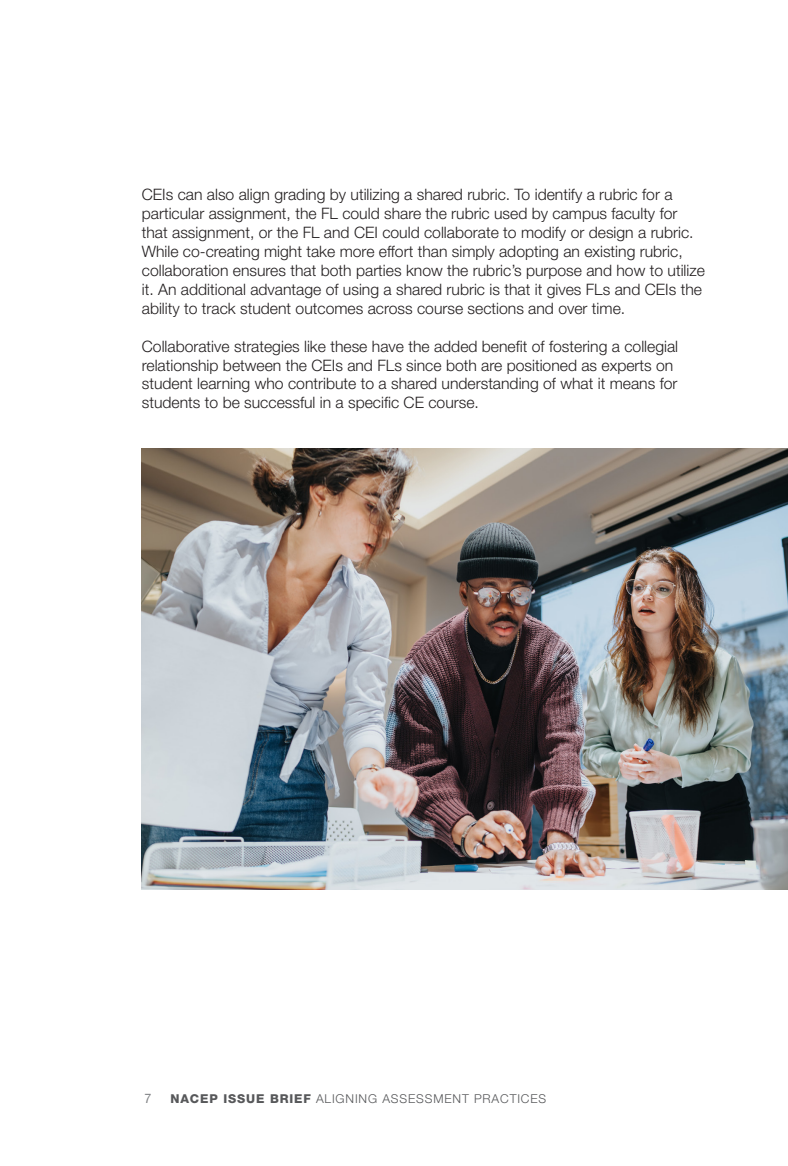
<style>
.page{position:relative;width:788px;height:1166px;background:#fff}
.page>*{position:absolute;margin:0;border:0;box-sizing:border-box;transform-origin:0 0}
.Body{font:300 15.75px/18.9px "Helvetica Neue LT Pro";color:#231f20}
.t1{font:13.12px "Helvetica Neue";color:#808285;scale:.95 1}
.t2{font:300 12.25px "Helvetica Neue LT Pro";letter-spacing:.07em;color:#57585a}
.s1{font-family:"Helvetica Neue";font-weight:800}
</style>
<div class="page">
<img style="left:142px;top:448px;width:646px;height:442px">
<p class="Body" style="left:142px;top:185px;width:564px">CEIs can also align grading by utilizing a shared rubric. To identify a rubric for a particular assignment, the FL could share the rubric used by campus faculty for that assignment, or the FL and CEI could collaborate to modify or design a rubric.<br>While co-creating might take more effort than simply adopting an existing rubric, collaboration ensures that both parties know the rubric’s purpose and how to utilize it. An additional advantage of using a shared rubric is that it gives FLs and CEIs the ability to track student outcomes across course sections and over time.</p>
<p class="Body" style="left:142px;top:336px;width:537px">Collaborative strategies like these have the added benefit of fostering a collegial relationship between the CEIs and FLs since both are positioned as experts on student learning who contribute to a shared understanding of what it means for students to be successful in a specific CE course.</p>
<p class="t1" style="left:144px;top:1090px;width:9px">7</p>
<p class="t2" style="left:170px;top:1091px;width:377px"><span class="s1">NACEP ISSUE BRIEF</span> ALIGNING ASSESSMENT PRACTICES</p>
</div>
